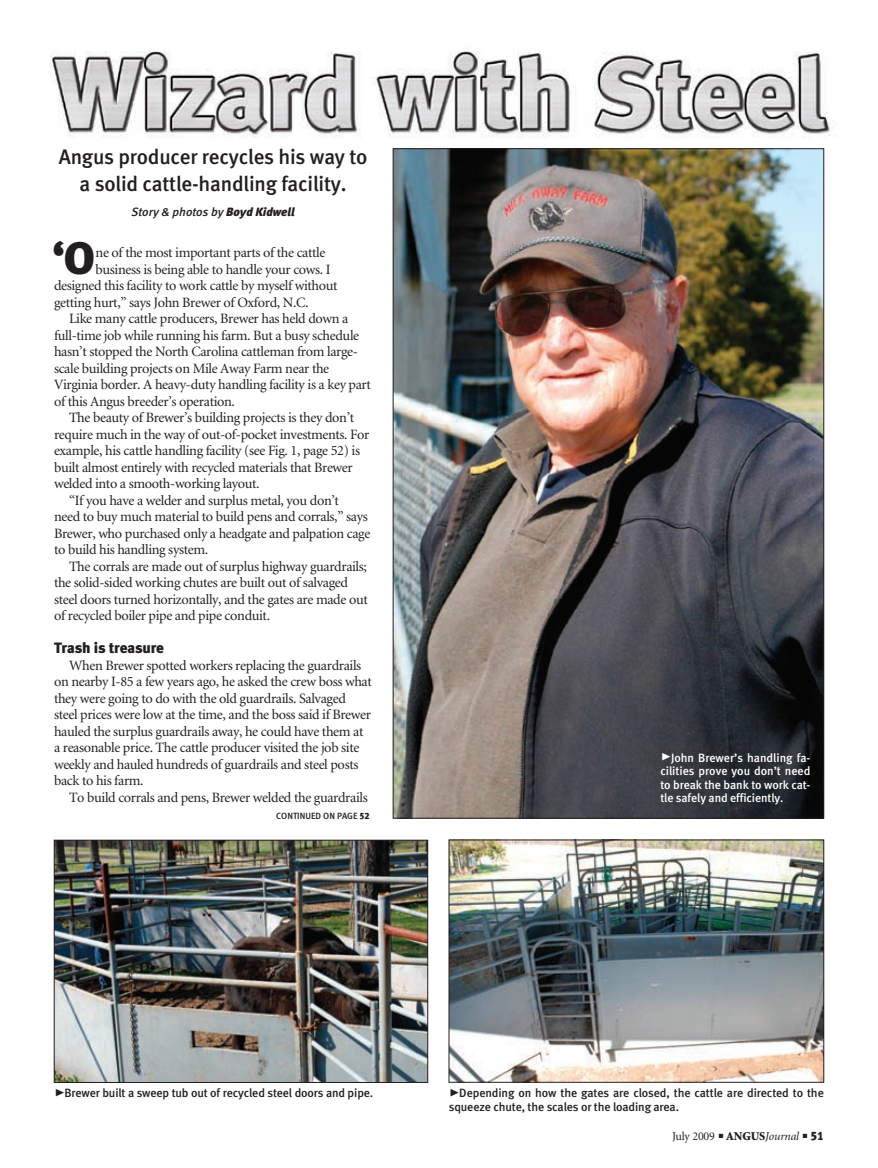
<style>
.page{position:relative;width:878px;height:1168px;background:#fff}
.page>*{position:absolute;margin:0;border:0;box-sizing:border-box;transform-origin:0 0}
.Drop_Cap{font:45.45px "Meta Black LF";color:#231f20}
.deck{font:21px/27px "Meta Medium LF";letter-spacing:-.01em;color:#231f20;text-align:center}
.subhead{font:15px "Meta Black LF";letter-spacing:-.01em;color:#231f20}
.body_text{font:14.25px/16.5px "Minion";letter-spacing:-.025em;color:#231f20}
.Drop_Cap-2{font:14.25px "Minion";letter-spacing:-.025em;color:#231f20}
.cutlines{font:12px/13.5px "Meta Medium LF";letter-spacing:-.01em;color:#231f20}
.cutlines-2{font:12px/13.5px "Meta Medium LF";letter-spacing:-.01em;color:#fff;text-align:justify}
.byline{font:italic 12px "Meta Medium LF";color:#231f20}
.t1{font:12px "Minion";letter-spacing:-.015em;color:#231f20}
.t2{font:9px "Meta Medium LF";color:#231f20}
.s1{font-family:"Meta Black LF"}
.s2{font-family:"Meta Black Caps Expert";font-size:21px}
.s3{font-weight:900}
.s4{font-style:italic}
</style>
<div class="page">
<img style="left:50px;top:51px;width:781px;height:87px">
<img style="left:56px;top:842px;width:370px;height:238px">
<div style="left:54px;top:840px;width:374px;height:242px;border:1px solid #231f20"></div>
<img style="left:451px;top:842px;width:371px;height:238px">
<div style="left:449px;top:840px;width:375px;height:242px;border:1px solid #231f20"></div>
<img style="left:395px;top:150px;width:427px;height:666px">
<p class="deck" style="left:59px;top:143px;width:310px">Angus producer recycles his way to a solid cattle-handling facility.</p>
<p class="byline" style="left:132px;top:205px;width:164px">Story &amp; photos by <span class="s1">Boyd Kidwell</span></p>
<p class="Drop_Cap" style="left:53px;top:230px;width:44px">‘O</p>
<p class="Drop_Cap-2" style="left:96px;top:246px;width:231px">ne of the most important parts of the cattle</p>
<p class="Drop_Cap-2" style="left:96px;top:262px;width:237px">business is being able to handle your cows. I</p>
<p class="Drop_Cap-2" style="left:54px;top:279px;width:285px">designed this facility to work cattle by myself without</p>
<p class="Drop_Cap-2" style="left:54px;top:295px;width:256px">getting hurt,” says John Brewer of Oxford, N.C.</p>
<p class="body_text" style="left:54px;top:311px;width:318px;text-indent:15px">Like many cattle producers, Brewer has held down a full-time job while running his farm. But a busy schedule hasn’t stopped the North Carolina cattleman from large&shy;scale building projects on Mile Away Farm near the Virginia border. A heavy-duty handling facility is a key part of this Angus breeder’s operation.</p>
<p class="body_text" style="left:54px;top:410px;width:317px;text-indent:15px">The beauty of Brewer’s building projects is they don’t require much in the way of out-of-pocket investments. For example, his cattle handling facility (see Fig. 1, page 52) is built almost entirely with recycled materials that Brewer welded into a smooth-working layout.</p>
<p class="body_text" style="left:54px;top:492px;width:318px;text-indent:15px">“If you have a welder and surplus metal, you don’t<br>need to buy much material to build pens and corrals,” says Brewer, who purchased only a headgate and palpation cage to build his handling system.</p>
<p class="body_text" style="left:54px;top:558px;width:315px;text-indent:15px">The corrals are made out of surplus highway guardrails; the solid-sided working chutes are built out of salvaged steel doors turned horizontally, and the gates are made out of recycled boiler pipe and pipe conduit.</p>
<p class="subhead" style="left:54px;top:639px;width:112px">Trash is treasure</p>
<p class="body_text" style="left:54px;top:657px;width:319px;text-indent:15px">When Brewer spotted workers replacing the guardrails on nearby I-85 a few years ago, he asked the crew boss what they were going to do with the old guardrails. Salvaged steel prices were low at the time, and the boss said if Brewer hauled the surplus guardrails away, he could have them at a reasonable price. The cattle producer visited the job site weekly and hauled hundreds of guardrails and steel posts back to his farm.</p>
<p class="body_text" style="left:69px;top:789px;width:300px">To build corrals and pens, Brewer welded the guardrails</p>
<p class="t2" style="left:276px;top:810px;width:95px">CONTINUED ON PAGE <span class="s1">52</span></p>
<p class="cutlines-2" style="left:660px;top:751px;width:152px"><span class="s2">@</span>John Brewer’s handling fa&shy;cilities prove you don’t need to break the bank to work cat&shy;tle safely and efficiently.</p>
<p class="cutlines" style="left:54px;top:1086px;width:321px"><span class="s2">@</span>Brewer built a sweep tub out of recycled steel doors and pipe.</p>
<p class="cutlines" style="left:449px;top:1086px;width:376px"><span class="s2">@</span>Depending on how the gates are closed, the cattle are directed to the squeeze chute, the scales or the loading area.</p>
<p class="t1" style="left:672px;top:1130px;width:153px">July 2009 ■ <span class="s3">ANGUS</span><span class="s4">Journal</span> ■ <span class="s1">51</span></p>
</div>
